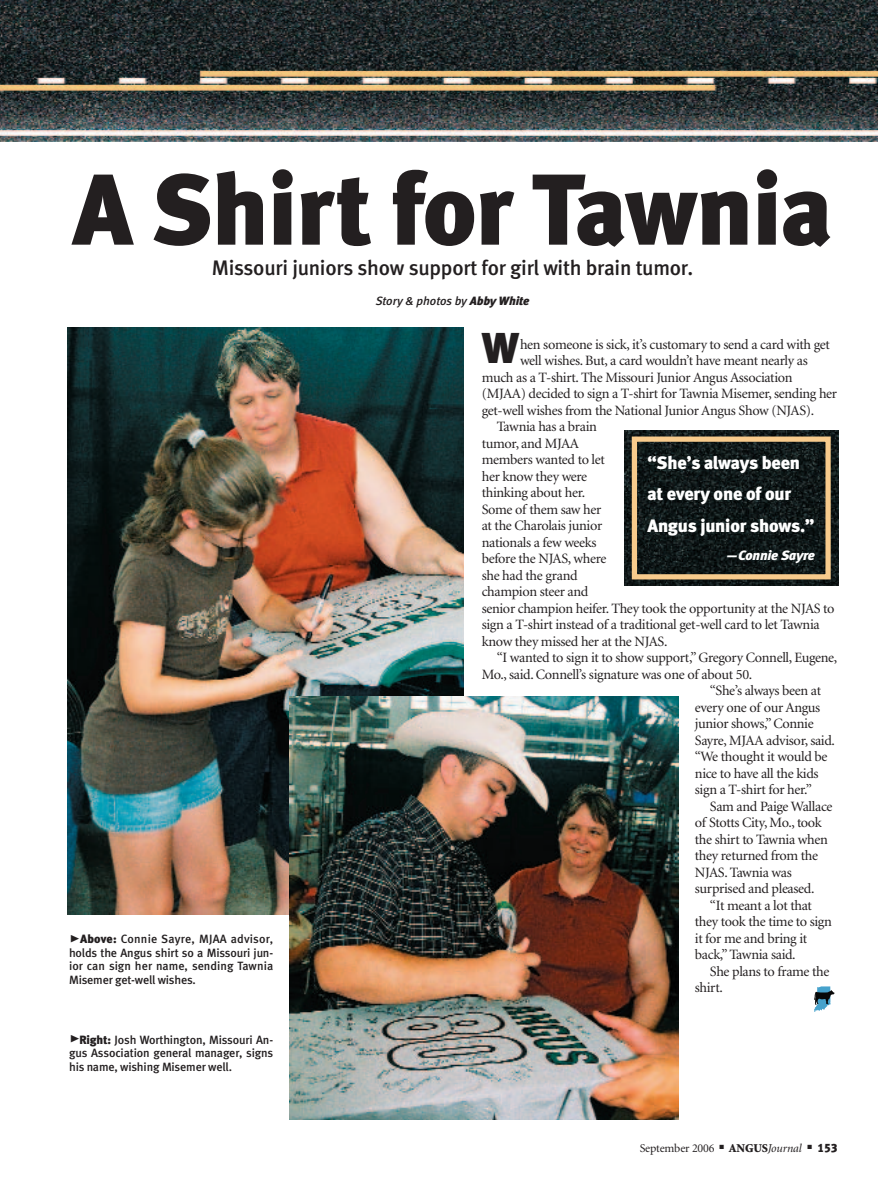
<style>
.page{position:relative;width:878px;height:1195px;background:#fff}
.page>*{position:absolute;margin:0;border:0;box-sizing:border-box;transform-origin:0 0}
.t1{font:100.5px "Meta Black LF";letter-spacing:-.01em;color:#231f20}
.t2{font:43.2px "Meta Black LF";color:#231f20}
.t3{font:21px "Meta Medium LF";letter-spacing:-.01em;color:#231f20}
.t4{font:18px/31.5px "Meta Black LF";letter-spacing:-.01em;color:#fff}
.t5{font:14.25px "Minion";letter-spacing:-.025em;color:#231f20}
.t6{font:italic 13.5px "Meta Black LF";letter-spacing:-.015em;color:#fff}
.t7{font:12px/13.5px "Meta Medium LF";letter-spacing:-.01em;color:#231f20;text-align:justify}
.t8{font:12px "Minion";letter-spacing:-.015em;color:#231f20}
.t9{font:italic 12px "Meta Medium LF";color:#231f20}
.s1{font-family:"Meta Black LF"}
.s2{font-family:"Meta Black Caps Expert";font-size:21px}
.s3{font-weight:900}
.s4{font-style:italic}
</style>
<div class="page">
<img style="left:68px;top:328px;width:395px;height:587px">
<img style="left:290px;top:697px;width:388px;height:423px">
<svg style="left:814px;top:986px;width:20px;height:26px"></svg>
<img style="left:0;top:1px;width:878px;height:140px">
<img style="left:624px;top:430px;width:214px;height:156px">
<div style="left:631px;top:436px;width:199px;height:143px;border:5px solid #f8cb8c"></div>
<h1 class="t1" style="left:73px;top:171px;width:761px">A Shirt for Tawnia</h1>
<h3 class="t3" style="left:212px;top:259px;width:483px">Missouri juniors show support for girl with brain tumor.</h3>
<p class="t9" style="left:376px;top:296px;width:155px">Story &amp; photos by <span class="s1">Abby White</span></p>
<p class="t7" style="left:69px;top:933px;width:206px"><span class="s2">@</span><span class="s1">Above:</span> Connie Sayre, MJAA advisor, holds the Angus shirt so a Missouri jun&shy;ior can sign her name, sending Tawnia Misemer get-well wishes.</p>
<p class="t7" style="left:69px;top:1034px;width:206px"><span class="s2">@</span><span class="s1">Right:</span> Josh Worthington, Missouri An&shy;gus Association general manager, signs his name, wishing Misemer well.</p>
<h2 class="t2" style="left:482px;top:331px;width:39px">W</h2>
<p class="t5" style="left:520px;top:338px;width:311px">hen someone is sick, it’s customary to send a card with get</p>
<p class="t5" style="left:520px;top:355px;width:289px">well wishes. But, a card wouldn’t have meant nearly as</p>
<p class="t5" style="left:482px;top:371px;width:312px">much as a T-shirt. The Missouri Junior Angus Association</p>
<p class="t5" style="left:482px;top:388px;width:357px">(MJAA) decided to sign a T-shirt for Tawnia Misemer, sending her</p>
<p class="t5" style="left:482px;top:404px;width:334px">get-well wishes from the National Junior Angus Show (NJAS).</p>
<p class="t5" style="left:496px;top:421px;width:102px">Tawnia has a brain</p>
<p class="t5" style="left:482px;top:437px;width:99px">tumor, and MJAA</p>
<p class="t5" style="left:482px;top:454px;width:125px">members wanted to let</p>
<p class="t5" style="left:482px;top:470px;width:107px">her know they were</p>
<p class="t5" style="left:482px;top:487px;width:105px">thinking about her.</p>
<p class="t5" style="left:482px;top:503px;width:121px">Some of them saw her</p>
<p class="t5" style="left:482px;top:520px;width:122px">at the Charolais junior</p>
<p class="t5" style="left:482px;top:536px;width:116px">nationals a few weeks</p>
<p class="t5" style="left:482px;top:553px;width:126px">before the NJAS, where</p>
<p class="t5" style="left:482px;top:569px;width:97px">she had the grand</p>
<p class="t5" style="left:482px;top:586px;width:108px">champion steer and</p>
<p class="t5" style="left:482px;top:602px;width:354px">senior champion heifer. They took the opportunity at the NJAS to</p>
<p class="t5" style="left:482px;top:619px;width:339px">sign a T-shirt instead of a traditional get-well card to let Tawnia</p>
<p class="t5" style="left:482px;top:635px;width:187px">know they missed her at the NJAS.</p>
<p class="t5" style="left:496px;top:652px;width:342px">“I wanted to sign it to show support,” Gregory Connell, Eugene,</p>
<p class="t5" style="left:482px;top:668px;width:272px">Mo., said. Connell’s signature was one of about 50.</p>
<p class="t5" style="left:709px;top:685px;width:113px">“She’s always been at</p>
<p class="t5" style="left:694px;top:701px;width:127px">every one of our Angus</p>
<p class="t5" style="left:694px;top:718px;width:120px">junior shows,” Connie</p>
<p class="t5" style="left:694px;top:734px;width:142px">Sayre, MJAA advisor, said.</p>
<p class="t5" style="left:694px;top:751px;width:134px">“We thought it would be</p>
<p class="t5" style="left:694px;top:767px;width:125px">nice to have all the kids</p>
<p class="t5" style="left:694px;top:784px;width:118px">sign a T-shirt for her.”</p>
<p class="t5" style="left:709px;top:800px;width:124px">Sam and Paige Wallace</p>
<p class="t5" style="left:694px;top:817px;width:129px">of Stotts City, Mo., took</p>
<p class="t5" style="left:694px;top:833px;width:134px">the shirt to Tawnia when</p>
<p class="t5" style="left:694px;top:850px;width:125px">they returned from the</p>
<p class="t5" style="left:694px;top:866px;width:98px">NJAS. Tawnia was</p>
<p class="t5" style="left:694px;top:883px;width:121px">surprised and pleased.</p>
<p class="t5" style="left:709px;top:899px;width:104px">“It meant a lot that</p>
<p class="t5" style="left:694px;top:916px;width:139px">they took the time to sign</p>
<p class="t5" style="left:694px;top:932px;width:114px">it for me and bring it</p>
<p class="t5" style="left:694px;top:949px;width:102px">back,” Tawnia said.</p>
<p class="t5" style="left:709px;top:965px;width:121px">She plans to frame the</p>
<p class="t5" style="left:694px;top:982px;width:30px">shirt.</p>
<p class="t4" style="left:647px;top:448px;width:168px">“She’s always been at every one of our<br>Angus junior shows.”</p>
<p class="t6" style="left:726px;top:550px;width:90px">—Connie Sayre</p>
<p class="t8" style="left:639px;top:1143px;width:199px">September 2006 ■ <span class="s3">ANGUS</span><span class="s4">Journal</span> ■ <span class="s1">153</span></p>
</div>
